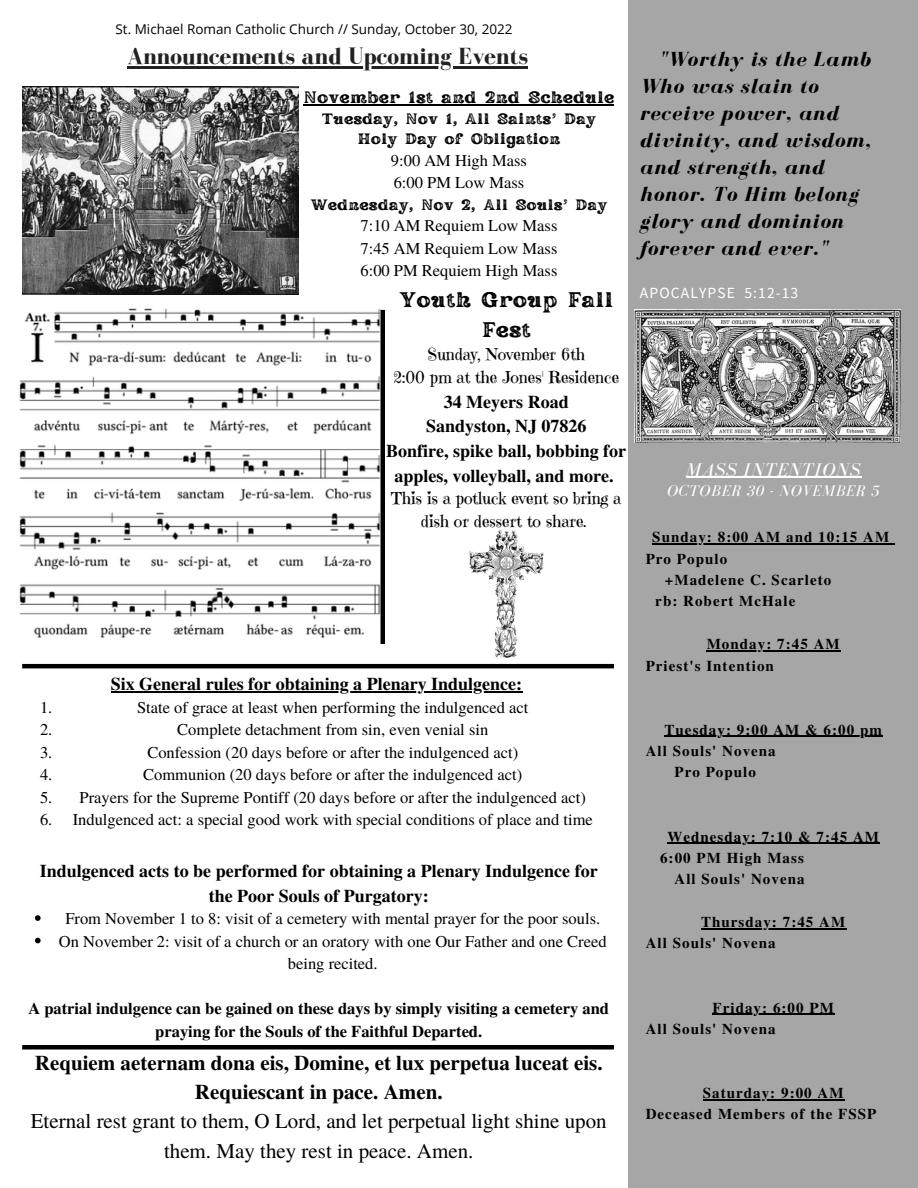
<style>
.page{position:relative;width:918px;height:1188px;background:#fff}
.page>*{position:absolute;margin:0;border:0;box-sizing:border-box;transform-origin:0 0}
.t1{font:700 24px "Bodoni FLF";color:#222}
.t2{font:italic 700 21px/27px "Bodoni FLF";letter-spacing:.04em;color:#000}
.t3{font:21px/29.2px "Te X Gyre Termes";color:#000;text-align:center}
.t4{font:700 21px/29.2px "Te X Gyre Termes";color:#000;text-align:center}
.t5{font:21px/29.2px "Rundeck Texture";color:#000;text-align:center}
.t6{font:italic 18.9px "Bodoni FLF";letter-spacing:.04em;color:#fff}
.t7{font:700 18px/24.8px "Te X Gyre Termes";color:#000;text-align:center}
.t8{font:16.5px/22.5px "Te X Gyre Termes";color:#000;text-align:justify}
.t9{font:700 16.5px/22.5px "Te X Gyre Termes";color:#000;text-align:center}
.t10{font:16.5px/22.5px "Emilys Candy";color:#000;text-align:center}
.t11{font:16.5px "Rundeck Texture";color:#000}
.t12{font:italic 15.9px "Bodoni FLF";letter-spacing:.04em;color:#fff}
.t13{font:15.6px "Source Sans Pro";letter-spacing:.07em;color:#fff}
.t14{font:700 15px/21.3px "Te X Gyre Termes";letter-spacing:.07em;color:#000}
.t15{font:15px/20.2px "Rundeck Texture";color:#000;text-align:center}
.t16{font:13.5px "Open Sans";color:#000}
</style>
<div class="page">
<div style="left:628px;top:0;width:290px;height:1188px;background:#a6a6a6"></div>
<div style="left:22px;top:1045px;width:592px;height:5px;background:#000"></div>
<img style="left:634px;top:310px;width:267px;height:133px">
<img style="left:22px;top:86px;width:277px;height:208px">
<img style="left:19px;top:308px;width:366px;height:336px">
<hr style="left:22px;top:664px;width:592px;height:4px;background:#000">
<hr style="left:381px;top:310px;width:4px;height:334px;background:#000">
<img style="left:469px;top:531px;width:74px;height:127px">
<hr style="left:127px;top:66px;width:401px;height:3px;background:#222">
<hr style="left:686px;top:477px;width:175px;height:1px;background:#fff">
<hr style="left:652px;top:543px;width:238px;height:2px;background:#000">
<hr style="left:707px;top:650px;width:134px;height:1px;background:#000">
<hr style="left:665px;top:736px;width:218px;height:1px;background:#000">
<hr style="left:667px;top:843px;width:213px;height:1px;background:#000">
<hr style="left:701px;top:928px;width:145px;height:1px;background:#000">
<hr style="left:713px;top:1014px;width:122px;height:1px;background:#000">
<hr style="left:703px;top:1099px;width:142px;height:1px;background:#000">
<hr style="left:304px;top:104px;width:310px;height:1px;background:#000">
<svg style="left:35px;top:915px;width:6px;height:6px"></svg>
<svg style="left:35px;top:938px;width:6px;height:5px"></svg>
<hr style="left:111px;top:691px;width:411px;height:2px;background:#000">
<p class="t16" style="left:116px;top:20px;width:398px">St. Michael Roman Catholic Church // Sunday, October 30, 2022</p>
<h1 class="t1" style="left:127px;top:43px;width:402px">Announcements and Upcoming Events</h1>
<p class="t11" style="left:304px;top:86px;width:312px">November 1st and 2nd Schedule</p>
<p class="t15" style="left:322px;top:108px;width:276px">Tuesday, Nov 1, All Saints' Day<br>Holy Day of Obligation</p>
<p class="t8" style="left:391px;top:148px;width:138px">9:00 AM High Mass<br>6:00 PM Low Mass</p>
<p class="t15" style="left:310px;top:194px;width:299px">Wednesday, Nov 2, All Souls' Day</p>
<p class="t8" style="left:361px;top:213px;width:198px">7:10 AM Requiem Low Mass 7:45 AM Requiem Low Mass 6:00 PM Requiem High Mass</p>
<p class="t5" style="left:399px;top:285px;width:216px">Youth Group Fall<br>Fest</p>
<p class="t10" style="left:393px;top:343px;width:228px">Sunday, November 6th<br>2:00 pm at the Jones' Residence</p>
<p class="t7" style="left:386px;top:388px;width:242px">34 Meyers Road<br>Sandyston, NJ 07826<br>Bonfire, spike ball, bobbing for apples, volleyball, and more.</p>
<p class="t10" style="left:391px;top:487px;width:231px">This is a potluck event so bring a dish or dessert to share.</p>
<p class="t7" style="left:111px;top:671px;width:413px">Six General rules for obtaining a Plenary Indulgence:</p>
<p class="t8" style="left:73px;top:695px;width:522px;text-align:center">State of grace at least when performing the indulgenced act<br>Complete detachment from sin, even venial sin<br>Confession (20 days before or after the indulgenced act)<br>Communion (20 days before or after the indulgenced act)<br>Prayers for the Supreme Pontiff (20 days before or after the indulgenced act)<br>Indulgenced act: a special good work with special conditions of place and time</p>
<p class="t8" style="left:40px;top:695px;width:14px">1.<br>2.<br>3.<br>4.<br>5.<br>6.</p>
<p class="t7" style="left:40px;top:858px;width:559px">Indulgenced acts to be performed for obtaining a Plenary Indulgence for the Poor Souls of Purgatory:</p>
<p class="t8" style="left:59px;top:907px;width:549px;text-align:center">From November 1 to 8: visit of a cemetery with mental prayer for the poor souls.<br>On November 2: visit of a church or an oratory with one Our Father and one Creed being recited.</p>
<p class="t2" style="left:640px;top:46px;width:232px;text-indent:19px">"Worthy is the Lamb<br>Who was slain to receive power, and divinity, and wisdom, and strength, and honor. To Him belong glory and dominion forever and ever."</p>
<p class="t13" style="left:640px;top:282px;width:160px">APOCALYPSE 5:12-13</p>
<p class="t6" style="left:686px;top:459px;width:176px">MASS INTENTIONS</p>
<p class="t12" style="left:667px;top:482px;width:214px">OCTOBER 30 - NOVEMBER 5</p>
<p class="t14" style="left:652px;top:526px;width:239px">Sunday: 8:00 AM and 10:15 AM</p>
<p class="t14" style="left:646px;top:547px;width:83px">Pro Populo</p>
<p class="t14" style="left:665px;top:569px;width:168px">+Madelene C. Scarleto</p>
<p class="t14" style="left:655px;top:590px;width:142px">rb: Robert McHale</p>
<p class="t14" style="left:646px;top:633px;width:196px;text-indent:61px">Monday: 7:45 AM<br>Priest's Intention</p>
<p class="t14" style="left:665px;top:718px;width:219px">Tuesday: 9:00 AM &amp; 6:00 pm</p>
<p class="t14" style="left:646px;top:740px;width:132px">All Souls' Novena</p>
<p class="t14" style="left:674px;top:761px;width:83px">Pro Populo</p>
<p class="t14" style="left:667px;top:825px;width:213px">Wednesday: 7:10 &amp; 7:45 AM</p>
<p class="t14" style="left:660px;top:846px;width:145px">6:00 PM High Mass</p>
<p class="t14" style="left:674px;top:868px;width:132px">All Souls' Novena</p>
<p class="t14" style="left:646px;top:911px;width:201px;text-indent:55px">Thursday: 7:45 AM<br>All Souls' Novena</p>
<p class="t9" style="left:28px;top:997px;width:582px">A patrial indulgence can be gained on these days by simply visiting a cemetery and praying for the Souls of the Faithful Departed.</p>
<p class="t4" style="left:35px;top:1047px;width:569px">Requiem aeternam dona eis, Domine, et lux perpetua luceat eis.<br>Requiescant in pace. Amen.</p>
<p class="t3" style="left:31px;top:1106px;width:577px">Eternal rest grant to them, O Lord, and let perpetual light shine upon them. May they rest in peace. Amen.</p>
<p class="t14" style="left:646px;top:996px;width:190px;text-indent:67px">Friday: 6:00 PM<br>All Souls' Novena</p>
<p class="t14" style="left:646px;top:1082px;width:232px;text-indent:57px">Saturday: 9:00 AM<br>Deceased Members of the FSSP</p>
</div>
